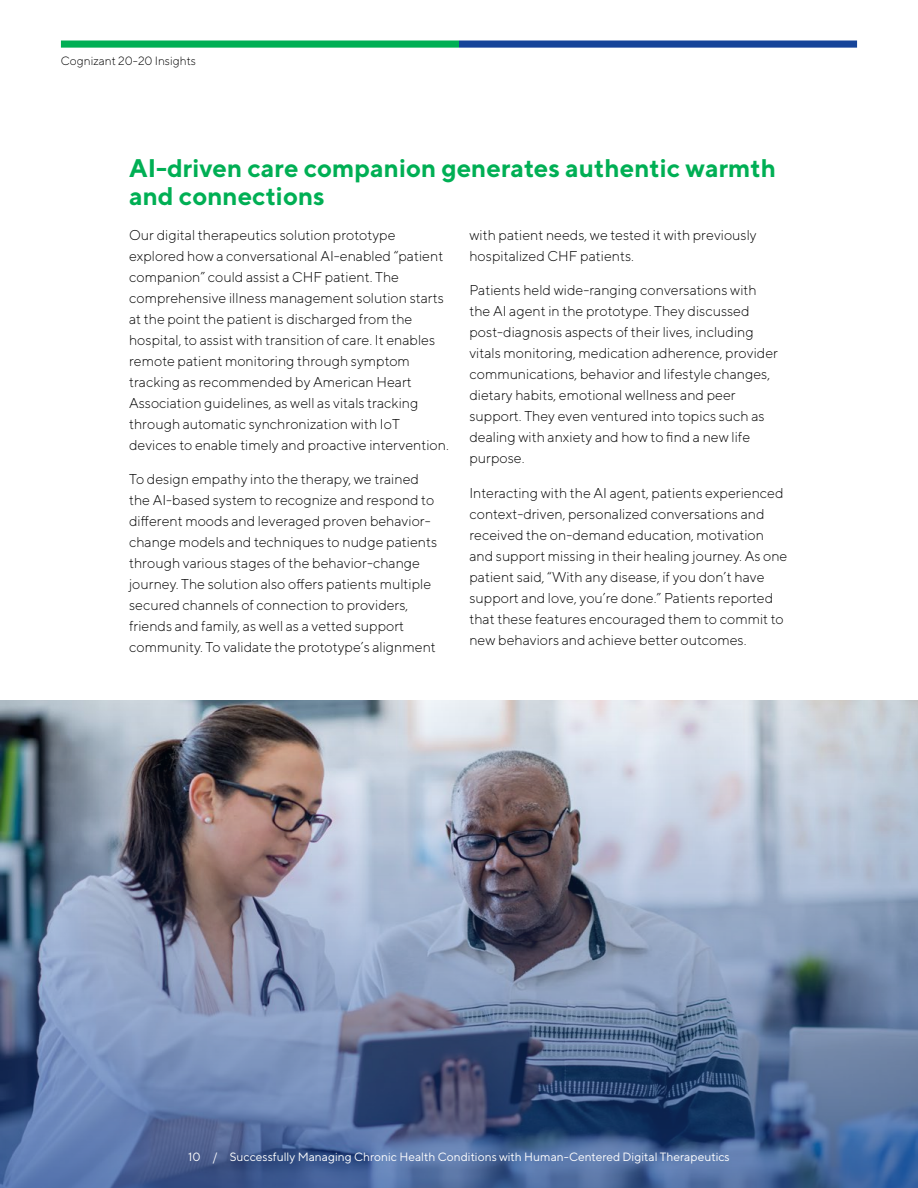
<style>
.page{position:relative;width:918px;height:1188px;background:#fff}
.page>*{position:absolute;margin:0;border:0;box-sizing:border-box;transform-origin:0 0}
.Heading_1_-_17_19{font:700 25.5px/28.5px "TT Norms";color:#00af54}
.Body_9_5_14{font:300 14.25px/21px "TT Norms";color:#000}
.Folio_Centered_8_10{font:12px "TT Norms";color:#fff}
.Running_header_left{font:300 12px "TT Norms";color:#000}
</style>
<div class="page">
<img style="left:0;top:701px;width:918px;height:487px">
<div style="left:459px;top:40px;width:398px;height:8px;background:#164499"></div>
<div style="left:61px;top:40px;width:398px;height:8px;background:#00af54"></div>
<p class="Running_header_left" style="left:61px;top:53px;width:137px">Cognizant 20-20 Insights</p>
<p class="Heading_1_-_17_19" style="left:129px;top:153px;width:649px">AI-driven care companion generates authentic warmth and connections</p>
<p class="Body_9_5_14" style="left:129px;top:224px;width:321px">Our digital therapeutics solution prototype explored how a conversational AI-enabled “patient companion” could assist a CHF patient. The comprehensive illness management solution starts at the point the patient is discharged from the hospital, to assist with transition of care. It enables remote patient monitoring through symptom tracking as recommended by American Heart Association guidelines, as well as vitals tracking through automatic synchronization with IoT devices to enable timely and proactive intervention.</p>
<p class="Body_9_5_14" style="left:129px;top:468px;width:310px">To design empathy into the therapy, we trained the AI-based system to recognize and respond to different moods and leveraged proven behavior&shy;change models and techniques to nudge patients through various stages of the behavior-change journey. The solution also offers patients multiple secured channels of connection to providers, friends and family, as well as a vetted support community. To validate the prototype’s alignment</p>
<p class="Body_9_5_14" style="left:469px;top:224px;width:289px">with patient needs, we tested it with previously hospitalized CHF patients.</p>
<p class="Body_9_5_14" style="left:469px;top:279px;width:310px">Patients held wide-ranging conversations with the AI agent in the prototype. They discussed post-diagnosis aspects of their lives, including vitals monitoring, medication adherence, provider communications, behavior and lifestyle changes, dietary habits, emotional wellness and peer support. They even ventured into topics such as dealing with anxiety and how to find a new life purpose.</p>
<p class="Body_9_5_14" style="left:469px;top:482px;width:319px">Interacting with the AI agent, patients experienced context-driven, personalized conversations and received the on-demand education, motivation and support missing in their healing journey. As one patient said, “With any disease, if you don’t have support and love, you’re done.” Patients reported that these features encouraged them to commit to new behaviors and achieve better outcomes.</p>
<p class="Folio_Centered_8_10" style="left:188px;top:1149px;width:543px">10 / Successfully Managing Chronic Health Conditions with Human-Centered Digital Therapeutics</p>
</div>
